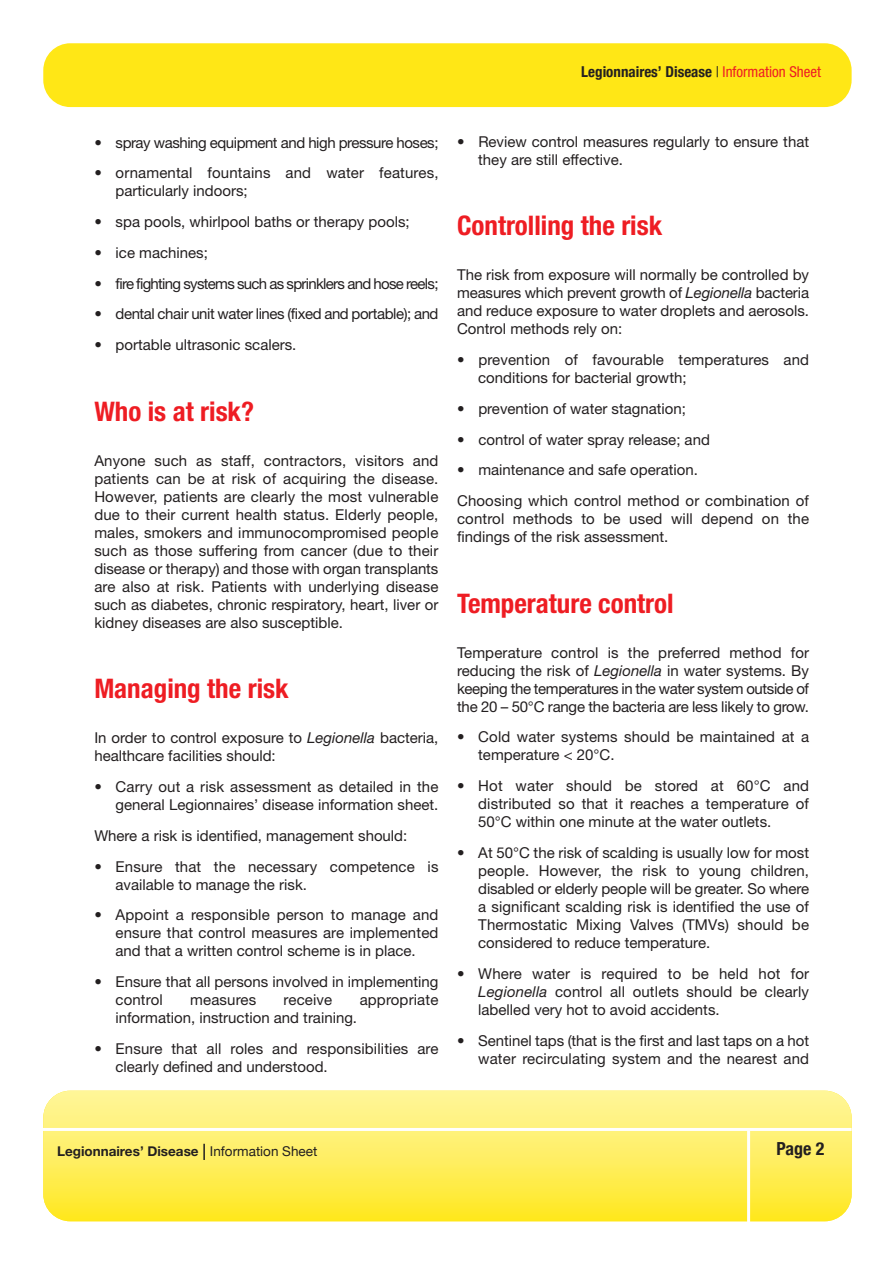
<style>
.page{position:relative;width:893px;height:1263px;background:#fff}
.page>*{position:absolute;margin:0;border:0;box-sizing:border-box;transform-origin:0 0}
.t1{font:700 condensed 27px "Helvetica Neue LT";color:#ee1d23}
.t2{font:700 condensed 18px "Helvetica Neue";color:#231f20}
.t3{font:15px/18px "Helvetica Neue LT";color:#231f20}
.t4{font:15px "Helvetica Neue LT";letter-spacing:-.03em;color:#231f20}
.t5{font:15px "Helvetica Neue LT";letter-spacing:-.045em;color:#231f20}
.t6{font:700 condensed 15px "Helvetica Neue";color:#231f20}
.t7{font:700 13.5px "Helvetica Neue LT";color:#231f20}
.s1{font-family:"Helvetica Neue LT";font-weight:400}
.s2{font-family:"Helvetica Neue LT";font-weight:400;color:#ee1d23}
.s3{font-style:italic}
.s4{font-family:"Helvetica Neue";font-weight:400}
</style>
<div class="page">
<div style="left:43px;top:43px;width:808px;height:64px;background:#ffe716;border-radius:27px"></div>
<div style="left:43px;top:1090px;width:808px;height:131px;background:linear-gradient(to bottom,#fff6a0,#ffe824);border-radius:27px"></div>
<hr style="left:36px;top:1128px;width:815px;height:3px;background:#fff">
<hr style="left:747px;top:1130px;width:3px;height:105px;background:#fff">
<svg style="left:203px;top:1144px;width:2px;height:16px"></svg>
<p class="t6" style="left:581px;top:62px;width:241px">Legionnaires’ Disease <span class="s1">|</span> <span class="s2">Information Sheet</span></p>
<p class="t4" style="left:94px;top:137px;width:345px">• spray washing equipment and high pressure hoses;</p>
<p class="t3" style="left:115px;top:165px;width:324px;text-indent:-21px">• ornamental fountains and water features, particularly indoors;</p>
<p class="t3" style="left:94px;top:214px;width:317px">• spa pools, whirlpool baths or therapy pools;</p>
<p class="t3" style="left:94px;top:245px;width:115px">• ice machines;</p>
<p class="t5" style="left:94px;top:278px;width:345px">• fire fighting systems such as sprinklers and hose reels;</p>
<p class="t4" style="left:94px;top:309px;width:345px">• dental chair unit water lines (fixed and portable); and</p>
<p class="t3" style="left:94px;top:337px;width:203px">• portable ultrasonic scalers.</p>
<h1 class="t1" style="left:94px;top:401px;width:161px">Who is at risk?</h1>
<p class="t3" style="left:94px;top:453px;width:345px;text-align:justify">Anyone such as staff, contractors, visitors and patients can be at risk of acquiring the disease.<br>However, patients are clearly the most vulnerable due to their current health status. Elderly people, males, smokers and immunocompromised people such as those suffering from cancer (due to their disease or therapy) and those with organ transplants are also at risk. Patients with underlying disease such as diabetes, chronic respiratory, heart, liver or kidney diseases are also susceptible.</p>
<h1 class="t1" style="left:94px;top:679px;width:196px">Managing the risk</h1>
<p class="t3" style="left:94px;top:730px;width:345px">In order to control exposure to <span class="s3">Legionella</span> bacteria, healthcare facilities should:</p>
<p class="t3" style="left:94px;top:779px;width:345px;text-align:right">• Carry out a risk assessment as detailed in the general Legionnaires’ disease information sheet.</p>
<p class="t3" style="left:94px;top:828px;width:314px">Where a risk is identified, management should:</p>
<p class="t3" style="left:115px;top:858px;width:324px;text-indent:-21px">• Ensure that the necessary competence is available to manage the risk.</p>
<p class="t3" style="left:115px;top:907px;width:324px;text-align:justify;text-indent:-21px">• Appoint a responsible person to manage and ensure that control measures are implemented and that a written control scheme is in place.</p>
<p class="t3" style="left:115px;top:974px;width:324px;text-indent:-21px">• Ensure that all persons involved in implementing control</p>
<p class="t3" style="left:190px;top:992px;width:68px">measures</p>
<p class="t3" style="left:283px;top:992px;width:50px">receive</p>
<p class="t3" style="left:359px;top:992px;width:80px">appropriate</p>
<p class="t3" style="left:115px;top:1010px;width:243px">information, instruction and training.</p>
<p class="t3" style="left:115px;top:1041px;width:324px;text-indent:-21px">• Ensure that all roles and responsibilities are clearly defined and understood.</p>
<p class="t3" style="left:478px;top:134px;width:332px;text-indent:-21px">• Review control measures regularly to ensure that they are still effective.</p>
<h1 class="t1" style="left:457px;top:216px;width:207px">Controlling the risk</h1>
<p class="t3" style="left:457px;top:267px;width:353px;text-align:justify">The risk from exposure will normally be controlled by measures which prevent growth of <span class="s3">Legionella</span> bacteria and reduce exposure to water droplets and aerosols.<br>Control methods rely on:</p>
<p class="t3" style="left:478px;top:352px;width:332px;text-indent:-21px">• prevention of favourable temperatures and conditions for bacterial growth;</p>
<p class="t3" style="left:457px;top:401px;width:230px">• prevention of water stagnation;</p>
<p class="t3" style="left:457px;top:432px;width:254px">• control of water spray release; and</p>
<p class="t3" style="left:457px;top:456px;width:353px;line-height:30.8px">• maintenance and safe operation.<br>Choosing which control method or combination of</p>
<p class="t3" style="left:457px;top:511px;width:353px">control methods to be used will depend on the findings of the risk assessment.</p>
<h1 class="t1" style="left:457px;top:593px;width:218px">Temperature control</h1>
<p class="t3" style="left:457px;top:645px;width:353px;text-align:justify">Temperature control is the preferred method for reducing the risk of <span class="s3">Legionella</span> in water systems. By keeping the temperatures in the water system outside of the 20 – 50°C range the bacteria are less likely to grow.</p>
<p class="t3" style="left:478px;top:729px;width:332px;text-indent:-21px">• Cold water systems should be maintained at a temperature &lt; 20°C.</p>
<p class="t3" style="left:478px;top:778px;width:332px;text-align:justify;text-indent:-21px">• Hot water should be stored at 60°C and distributed so that it reaches a temperature of 50°C within one minute at the water outlets.</p>
<p class="t3" style="left:478px;top:845px;width:332px;text-align:justify;text-indent:-21px">• At 50°C the risk of scalding is usually low for most people. However, the risk to young children, disabled or elderly people will be greater. So where a significant scalding risk is identified the use of Thermostatic Mixing Valves (TMVs) should be considered to reduce temperature.</p>
<p class="t3" style="left:478px;top:966px;width:332px;text-align:justify;text-indent:-21px">• Where water is required to be held hot for <span class="s3">Legionella</span> control all outlets should be clearly labelled very hot to avoid accidents.</p>
<p class="t3" style="left:457px;top:1032px;width:353px;text-align:right">• Sentinel taps (that is the first and last taps on a hot water recirculating system and the nearest and</p>
<p class="t7" style="left:57px;top:1146px;width:262px">Legionnaires’ Disease <span class="s4">Information Sheet</span></p>
<p class="t2" style="left:776px;top:1138px;width:49px">Page 2</p>
</div>
